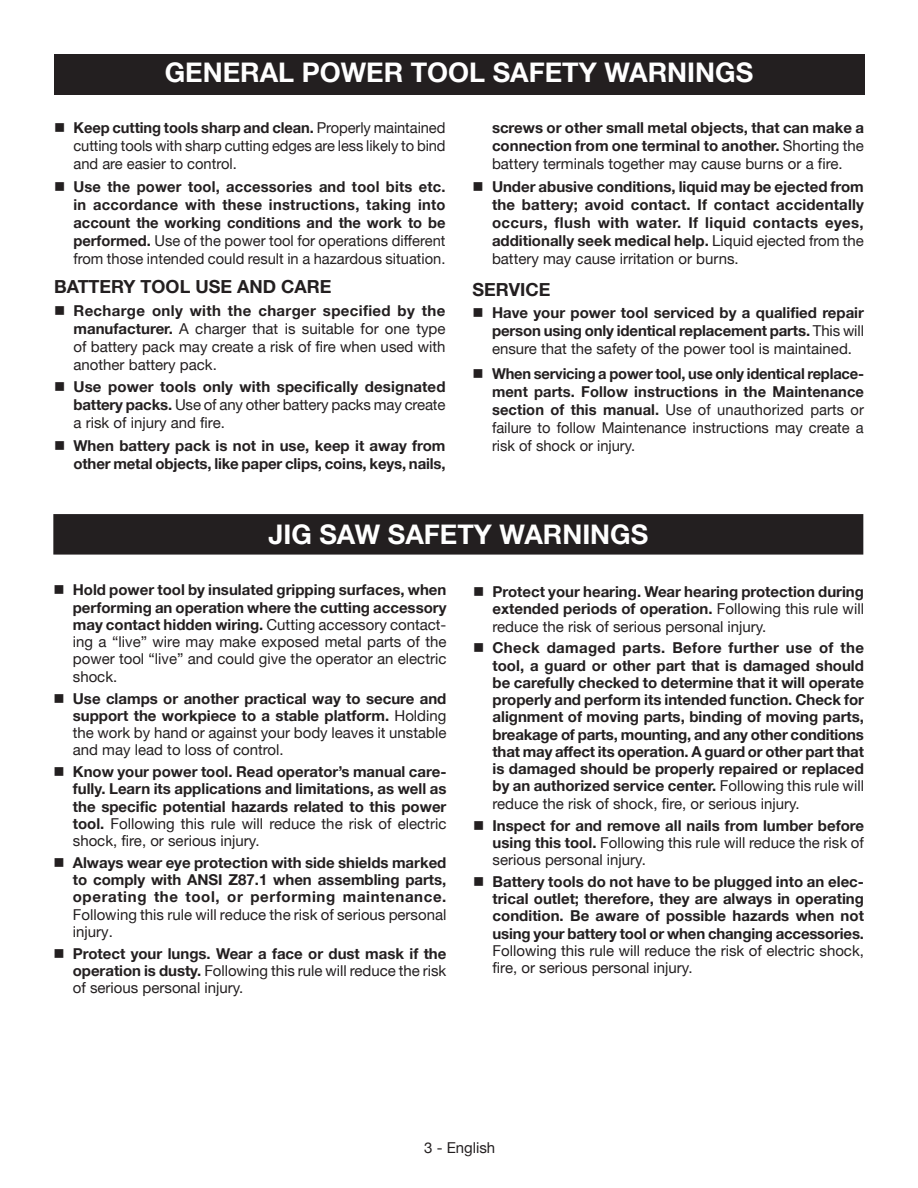
<style>
.page{position:relative;width:918px;height:1188px;background:#fff}
.page>*{position:absolute;margin:0;border:0;box-sizing:border-box;transform-origin:0 0}
.HEADING{font:700 27px "Helvetica Neue";color:#fff}
.Heading_2{font:700 18px "Helvetica Neue";color:#231f20}
.bullets{font:700 15px/17.2px "Helvetica Neue";color:#231f20;text-align:justify}
.bullets-2{font:15px/17.2px "Helvetica Neue";color:#231f20;text-align:justify}
.s1{font-weight:700}
.s2{font-weight:400}
</style>
<div class="page">
<div style="left:54px;top:54px;width:811px;height:40px;background:#231f20"></div>
<div style="left:54px;top:515px;width:809px;height:39px;background:#231f20"></div>
<div style="left:53px;top:514px;width:810px;height:41px;border:2px solid #231f20"></div>
<p class="HEADING" style="left:165px;top:56px;width:590px">GENERAL POWER TOOL SAFETY WARNINGS</p>
<p class="bullets-2" style="left:74px;top:119px;width:374px;line-height:18px;text-indent:-20px">■ <span class="s1">Keep cutting tools sharp and clean.</span> Properly maintained cutting tools with sharp cutting edges are less likely to bind and are easier to control.</p>
<p class="bullets" style="left:74px;top:177px;width:374px;line-height:18px;text-indent:-20px">■ Use the power tool, accessories and tool bits etc. in accordance with these instructions, taking into account the working conditions and the work to be performed. <span class="s2">Use of the power tool for operations different from those intended could result in a hazardous situation.</span></p>
<p class="Heading_2" style="left:54px;top:276px;width:279px">BATTERY TOOL USE AND CARE</p>
<p class="bullets-2" style="left:74px;top:301px;width:374px;line-height:18px;text-indent:-20px">■ <span class="s1">Recharge only with the charger specified by the manufacturer.</span> A charger that is suitable for one type of battery pack may create a risk of fire when used with another battery pack.</p>
<p class="bullets" style="left:74px;top:378px;width:374px;line-height:18px;text-indent:-20px">■ Use power tools only with specifically designated battery packs. <span class="s2">Use of any other battery packs may create a risk of injury and fire.</span></p>
<p class="bullets" style="left:54px;top:436px;width:393px;line-height:18px;text-align:right">■ When battery pack is not in use, keep it away from other metal objects, like paper clips, coins, keys, nails,</p>
<p class="bullets" style="left:492px;top:119px;width:374px;line-height:18px">screws or other small metal objects, that can make a connection from one terminal to another. <span class="s2">Shorting the battery terminals together may cause burns or a fire.</span></p>
<p class="bullets" style="left:492px;top:177px;width:374px;line-height:18px;text-indent:-20px">■ Under abusive conditions, liquid may be ejected from the battery; avoid contact. If contact accidentally occurs, flush with water. If liquid contacts eyes, additionally seek medical help. <span class="s2">Liquid ejected from the battery may cause irritation or burns.</span></p>
<p class="Heading_2" style="left:472px;top:278px;width:80px">SERVICE</p>
<p class="bullets" style="left:492px;top:304px;width:374px;line-height:18px;text-indent:-20px">■ Have your power tool serviced by a qualified repair person using only identical replacement parts. <span class="s2">This will ensure that the safety of the power tool is maintained.</span></p>
<p class="bullets" style="left:492px;top:364px;width:374px;line-height:18px;text-indent:-20px">■ When servicing a power tool, use only identical replace&shy;ment parts. Follow instructions in the Maintenance section of this manual. <span class="s2">Use of unauthorized parts or failure to follow Maintenance instructions may create a risk of shock or injury.</span></p>
<p class="HEADING" style="left:268px;top:518px;width:381px">JIG SAW SAFETY WARNINGS</p>
<p class="bullets-2" style="left:73px;top:581px;width:375px;text-indent:-20px">■ <span class="s1">Hold power tool by insulated gripping surfaces, when performing an operation where the cutting accessory may contact hidden wiring.</span> Cutting accessory contact&shy;ing a “live” wire may make exposed metal parts of the power tool “live” and could give the operator an electric shock.</p>
<p class="bullets-2" style="left:73px;top:689px;width:375px;text-indent:-20px">■ <span class="s1">Use clamps or another practical way to secure and support the workpiece to a stable platform.</span> Holding the work by hand or against your body leaves it unstable and may lead to loss of control.</p>
<p class="bullets" style="left:73px;top:763px;width:375px;text-indent:-20px">■ Know your power tool. Read operator’s manual care&shy;fully. Learn its applications and limitations, as well as the specific potential hazards related to this power tool. <span class="s2">Following this rule will reduce the risk of electric shock, fire, or serious injury.</span></p>
<p class="bullets" style="left:73px;top:854px;width:375px;text-indent:-20px">■ Always wear eye protection with side shields marked to comply with ANSI Z87.1 when assembling parts, operating the tool, or performing maintenance.<br><span class="s2">Following this rule will reduce the risk of serious personal injury.</span></p>
<p class="bullets" style="left:73px;top:944px;width:375px;text-indent:-20px">■ Protect your lungs. Wear a face or dust mask if the operation is dusty. <span class="s2">Following this rule will reduce the risk of serious personal injury.</span></p>
<p class="bullets" style="left:493px;top:583px;width:373px;text-indent:-20px">■ Protect your hearing. Wear hearing protection during extended periods of operation. <span class="s2">Following this rule will reduce the risk of serious personal injury.</span></p>
<p class="bullets" style="left:493px;top:639px;width:373px;text-indent:-20px">■ Check damaged parts. Before further use of the tool, a guard or other part that is damaged should be carefully checked to determine that it will operate properly and perform its intended function. Check for alignment of moving parts, binding of moving parts, breakage of parts, mounting, and any other conditions that may affect its operation. A guard or other part that is damaged should be properly repaired or replaced by an authorized service center. <span class="s2">Following this rule will reduce the risk of shock, fire, or serious injury.</span></p>
<p class="bullets-2" style="left:493px;top:816px;width:373px;text-indent:-20px">■ <span class="s1">Inspect for and remove all nails from lumber before using this tool.</span> Following this rule will reduce the risk of serious personal injury.</p>
<p class="bullets" style="left:493px;top:873px;width:373px;text-indent:-20px">■ Battery tools do not have to be plugged into an elec&shy;trical outlet; therefore, they are always in operating condition. Be aware of possible hazards when not using your battery tool or when changing accessories.<br><span class="s2">Following this rule will reduce the risk of electric shock, fire, or serious personal injury.</span></p>
<p class="bullets-2" style="left:424px;top:1139px;width:73px">3 - English</p>
</div>
